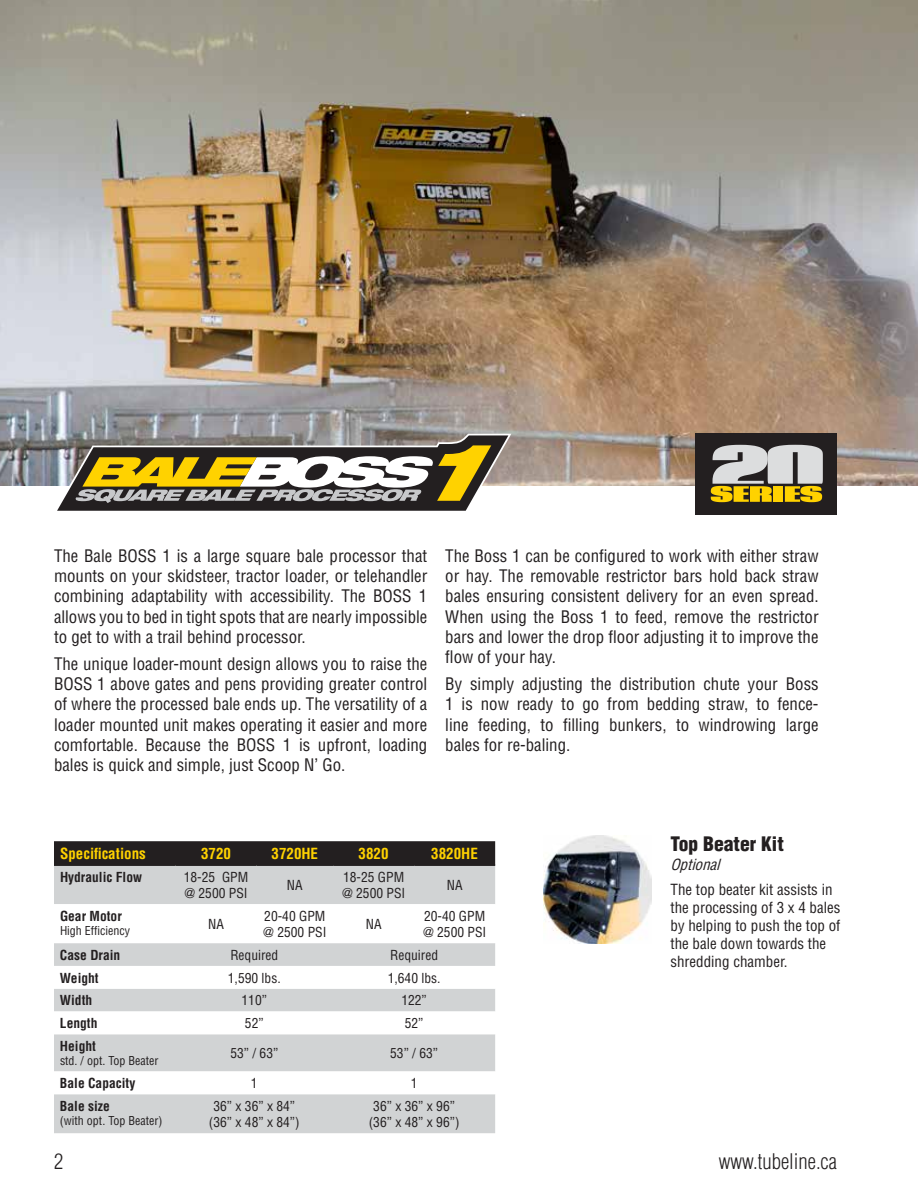
<style>
.page{position:relative;width:918px;height:1188px;background:#fff}
.page>*{position:absolute;margin:0;border:0;box-sizing:border-box;transform-origin:0 0}
.t1{font:300 condensed 21px "Helvetica";color:#231f20}
.t2{font:900 condensed 19.5px "Helvetica";color:#231f20}
.t3{font:condensed 16.8px/20.2px "Helvetica";color:#231f20;text-align:justify}
.t4{font:condensed 15px/18px "Helvetica";color:#231f20}
.t5{font:700 condensed 15px "Helvetica";color:#ffd200}
.t6{font:italic condensed 15px "Helvetica";color:#231f20}
.t7{font:condensed 13.5px/16.2px "Helvetica";color:#231f20}
.t8{font:700 condensed 13.5px "Helvetica";color:#231f20}
.t9{font:condensed 12px "Helvetica";color:#231f20}
</style>
<div class="page">
<img style="left:0;top:0;width:918px;height:486px">
<svg style="left:54px;top:434px;width:457px;height:77px"></svg>
<img style="left:544px;top:836px;width:108px;height:108px">
<div style="left:695px;top:434px;width:142px;height:81px;background:#231f20"></div>
<svg style="left:711px;top:445px;width:112px;height:57px"></svg>
<div style="left:54px;top:841px;width:441px;height:23px;background:#231f20"></div>
<div style="left:54px;top:866px;width:441px;height:267px;background:#d1d3d4"></div>
<svg style="left:54px;top:904px;width:441px;height:190px"></svg>
<hr style="left:54px;top:864px;width:122px;height:2px;background:#231f20">
<hr style="left:176px;top:864px;width:80px;height:2px;background:#231f20">
<hr style="left:256px;top:864px;width:77px;height:2px;background:#231f20">
<hr style="left:333px;top:864px;width:81px;height:2px;background:#231f20">
<hr style="left:414px;top:864px;width:81px;height:2px;background:#231f20">
<p class="t3" style="left:54px;top:545px;width:375px">The Bale BOSS 1 is a large square bale processor that mounts on your skidsteer, tractor loader, or telehandler combining adaptability with accessibility. The BOSS 1 allows you to bed in tight spots that are nearly impossible to get to with a trail behind processor.</p>
<p class="t3" style="left:54px;top:653px;width:375px">The unique loader-mount design allows you to raise the BOSS 1 above gates and pens providing greater control of where the processed bale ends up. The versatility of a loader mounted unit makes operating it easier and more comfortable. Because the BOSS 1 is upfront, loading bales is quick and simple, just Scoop N’ Go.</p>
<p class="t3" style="left:445px;top:545px;width:375px;text-align:left">The Boss 1 can be configured to work with either straw or hay. The removable restrictor bars hold back straw bales ensuring consistent delivery for an even spread.<br>When using the Boss 1 to feed, remove the restrictor bars and lower the drop floor adjusting it to improve the flow of your hay.</p>
<p class="t3" style="left:445px;top:674px;width:375px">By simply adjusting the distribution chute your Boss 1 is now ready to go from bedding straw, to fence&shy;line feeding, to filling bunkers, to windrowing large bales for re-baling.</p>
<p class="t5" style="left:60px;top:844px;width:87px">Specifications</p>
<p class="t5" style="left:201px;top:844px;width:31px">3720</p>
<p class="t5" style="left:272px;top:844px;width:48px">3720HE</p>
<p class="t5" style="left:359px;top:844px;width:31px">3820</p>
<p class="t5" style="left:431px;top:844px;width:48px">3820HE</p>
<p class="t8" style="left:60px;top:869px;width:84px">Hydraulic Flow</p>
<p class="t7" style="left:184px;top:869px;width:66px">18-25 GPM @ 2500 PSI</p>
<p class="t7" style="left:287px;top:877px;width:17px">NA</p>
<p class="t7" style="left:342px;top:869px;width:65px">18-25 GPM @ 2500 PSI</p>
<p class="t7" style="left:447px;top:877px;width:17px">NA</p>
<p class="t8" style="left:60px;top:908px;width:63px">Gear Motor</p>
<p class="t9" style="left:60px;top:923px;width:72px">High Efficiency</p>
<p class="t7" style="left:208px;top:916px;width:17px">NA</p>
<p class="t7" style="left:263px;top:908px;width:65px">20-40 GPM @ 2500 PSI</p>
<p class="t7" style="left:366px;top:916px;width:17px">NA</p>
<p class="t7" style="left:423px;top:908px;width:65px">20-40 GPM @ 2500 PSI</p>
<p class="t8" style="left:60px;top:947px;width:62px">Case Drain</p>
<p class="t7" style="left:230px;top:947px;width:49px">Required</p>
<p class="t7" style="left:390px;top:947px;width:49px">Required</p>
<p class="t8" style="left:60px;top:969px;width:40px">Weight</p>
<p class="t7" style="left:228px;top:970px;width:52px">1,590 lbs.</p>
<p class="t7" style="left:388px;top:970px;width:52px">1,640 lbs.</p>
<p class="t8" style="left:60px;top:992px;width:34px">Width</p>
<p class="t7" style="left:242px;top:992px;width:27px">110”</p>
<p class="t7" style="left:401px;top:992px;width:27px">122”</p>
<p class="t8" style="left:60px;top:1015px;width:39px">Length</p>
<p class="t7" style="left:245px;top:1015px;width:20px">52”</p>
<p class="t7" style="left:405px;top:1015px;width:20px">52”</p>
<p class="t8" style="left:60px;top:1038px;width:38px">Height</p>
<p class="t9" style="left:60px;top:1054px;width:100px">std. / opt. Top Beater</p>
<p class="t7" style="left:230px;top:1045px;width:50px">53” / 63”</p>
<p class="t7" style="left:390px;top:1045px;width:50px">53” / 63”</p>
<p class="t8" style="left:60px;top:1075px;width:77px">Bale Capacity</p>
<p class="t7" style="left:251px;top:1075px;width:8px">1</p>
<p class="t7" style="left:411px;top:1075px;width:8px">1</p>
<p class="t8" style="left:60px;top:1098px;width:51px">Bale size</p>
<p class="t9" style="left:60px;top:1114px;width:104px">(with opt. Top Beater)</p>
<p class="t7" style="left:209px;top:1098px;width:92px;text-align:center">36” x 36” x 84” (36” x 48” x 84”)</p>
<p class="t7" style="left:369px;top:1098px;width:92px;text-align:center">36” x 36” x 96” (36” x 48” x 96”)</p>
<p class="t2" style="left:671px;top:832px;width:115px">Top Beater Kit</p>
<p class="t6" style="left:671px;top:855px;width:56px">Optional</p>
<p class="t4" style="left:670px;top:880px;width:171px">The top beater kit assists in the processing of 3 x 4 bales by helping to push the top of the bale down towards the shredding chamber.</p>
<p class="t1" style="left:54px;top:1148px;width:11px">2</p>
<p class="t1" style="left:719px;top:1148px;width:120px">www.tubeline.ca</p>
</div>
